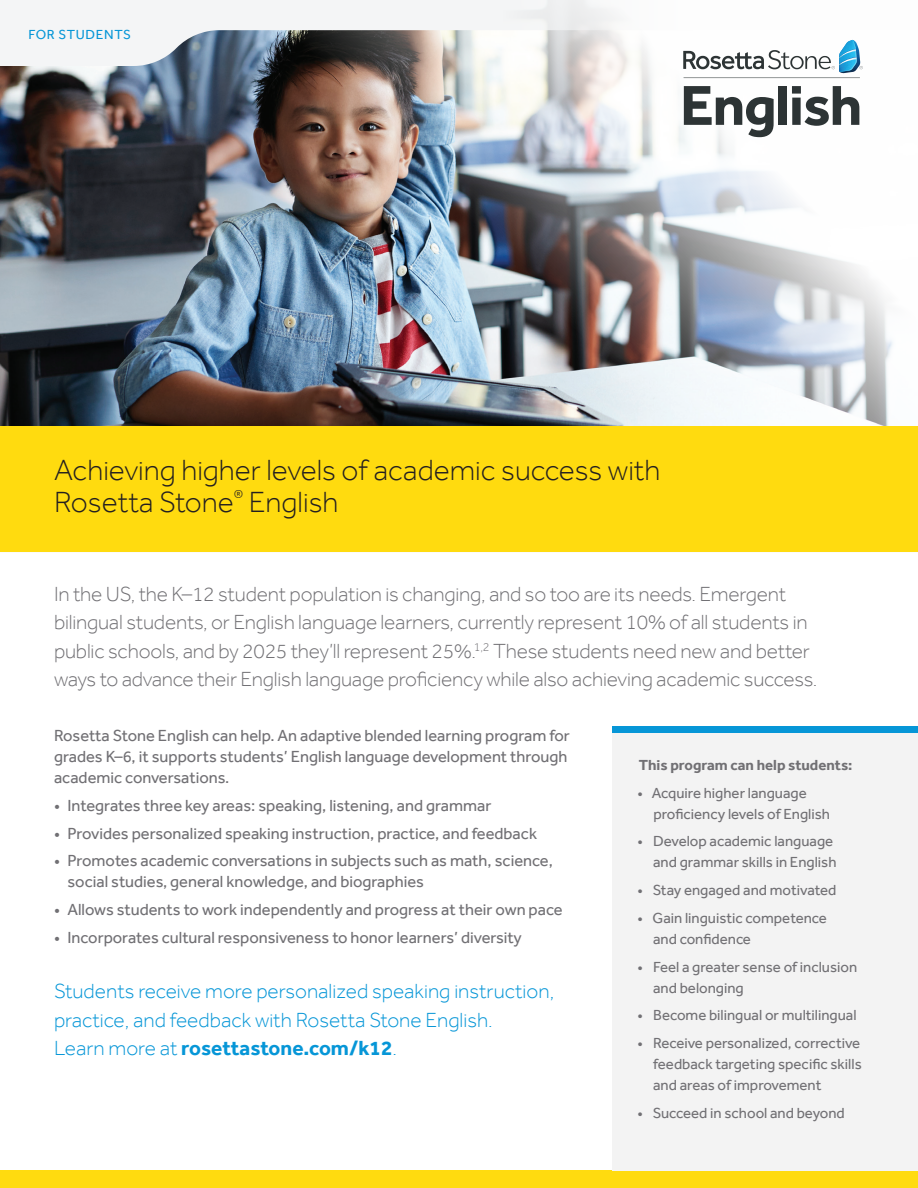
<style>
.page{position:relative;width:918px;height:1188px;background:#fff}
.page>*{position:absolute;margin:0;border:0;box-sizing:border-box;transform-origin:0 0}
.t1{font:300 30px/31.5px "Effra";color:#231f20}
.t2{font:300 21px/28.5px "Effra";letter-spacing:-.01em;color:#717074}
.t3{font:300 21px/28.5px "Effra";color:#0696d7}
.t4{font:16.5px/21px "Effra";color:#717074}
.t5{font:15px/21px "Effra";color:#717074}
.t6{font:700 15px "Effra";color:#717074}
.t7{font:13.5px "Effra";letter-spacing:.05em;color:#0696d7}
.s1{font-weight:700}
</style>
<div class="page">
<img style="left:0;top:66px;width:893px;height:360px">
<div style="left:0;top:1171px;width:918px;height:17px;background:#ffdb0f"></div>
<div style="left:0;top:426px;width:918px;height:126px;background:#ffdb0f"></div>
<svg style="left:684px;top:86px;width:90px;height:51px"></svg>
<div style="left:779px;top:86px;width:8px;height:39px;background:#2d3435"></div>
<svg style="left:792px;top:86px;width:67px;height:40px"></svg>
<svg style="left:683px;top:66px;width:180px;height:13px"></svg>
<svg style="left:0;top:0;width:861px;height:66px"></svg>
<div style="left:612px;top:726px;width:306px;height:445px;background:#f3f3f3"></div>
<div style="left:612px;top:726px;width:306px;height:7px;background:#0696d7"></div>
<p class="t7" style="left:28px;top:27px;width:104px">FOR STUDENTS</p>
<p class="t1" style="left:54px;top:454px;width:608px">Achieving higher levels of academic success with<br>Rosetta Stone<sup>®</sup> English</p>
<p class="t2" style="left:54px;top:579px;width:765px">In the US, the K–12 student population is changing, and so too are its needs. Emergent bilingual students, or English language learners, currently represent 10% of all students in public schools, and by 2025 they’ll represent 25%.<sup>1,2</sup> These students need new and better ways to advance their English language proficiency while also achieving academic success.</p>
<p class="t4" style="left:54px;top:725px;width:517px">Rosetta Stone English can help. An adaptive blended learning program for grades K–6, it supports students’ English language development through academic conversations.</p>
<p class="t4" style="left:54px;top:795px;width:439px">• Integrates three key areas: speaking, listening, and grammar</p>
<p class="t4" style="left:54px;top:822px;width:485px">• Provides personalized speaking instruction, practice, and feedback</p>
<p class="t4" style="left:68px;top:850px;width:487px;text-indent:-14px">• Promotes academic conversations in subjects such as math, science, social studies, general knowledge, and biographies</p>
<p class="t4" style="left:54px;top:899px;width:510px">• Allows students to work independently and progress at their own pace</p>
<p class="t4" style="left:54px;top:927px;width:469px">• Incorporates cultural responsiveness to honor learners’ diversity</p>
<p class="t3" style="left:54px;top:977px;width:502px">Students receive more personalized speaking instruction, practice, and feedback with Rosetta Stone English.<br>Learn more at <span class="s1">rosettastone.com/k12</span>.</p>
<p class="t6" style="left:639px;top:756px;width:215px">This program can help students:</p>
<p class="t5" style="left:653px;top:782px;width:178px;text-indent:-16px">• Acquire higher language proficiency levels of English</p>
<p class="t5" style="left:638px;top:831px;width:200px;text-align:right">• Develop academic language and grammar skills in English</p>
<p class="t5" style="left:638px;top:879px;width:201px">• Stay engaged and motivated</p>
<p class="t5" style="left:653px;top:907px;width:175px;text-indent:-16px">• Gain linguistic competence and confidence</p>
<p class="t5" style="left:653px;top:956px;width:206px;text-indent:-16px">• Feel a greater sense of inclusion and belonging</p>
<p class="t5" style="left:638px;top:1005px;width:221px">• Become bilingual or multilingual</p>
<p class="t5" style="left:653px;top:1032px;width:210px;text-align:justify;text-indent:-16px">• Receive personalized, corrective feedback targeting specific skills and areas of improvement</p>
<p class="t5" style="left:638px;top:1102px;width:209px">• Succeed in school and beyond</p>
</div>
